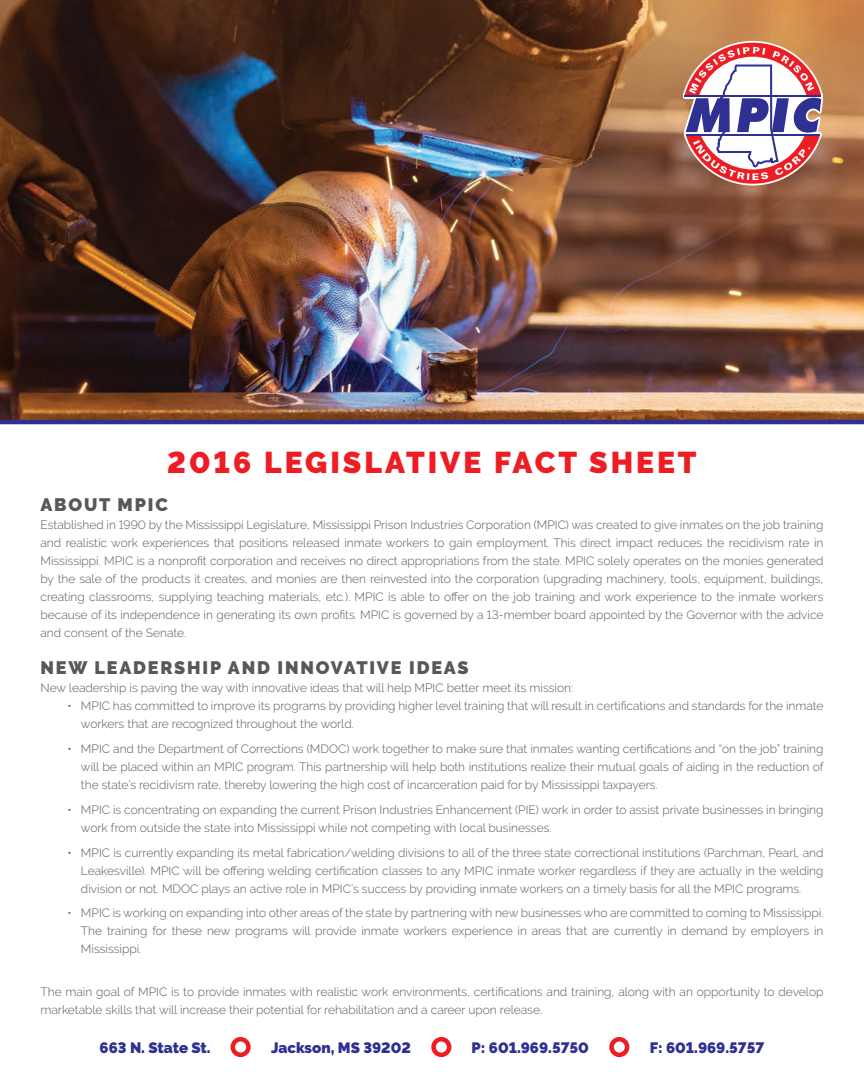
<style>
.page{position:relative;width:864px;height:1080px;background:#fff}
.page>*{position:absolute;margin:0;border:0;box-sizing:border-box;transform-origin:0 0}
.t1{font:900 30px "Raleway";letter-spacing:.1em;color:#ee1d23}
.t2{font:900 18px "Raleway";letter-spacing:.1em;color:#57585a}
.t3{font:900 15px "Raleway";color:#2e3092}
.t4{font:300 12px/18px "Raleway";color:#57585a;text-align:justify}
</style>
<div class="page">
<img style="left:0;top:0;width:864px;height:425px">
<div style="left:231px;top:1037px;width:20px;height:20px;border:4px solid #ee1d23;border-radius:50%"></div>
<div style="left:431px;top:1037px;width:20px;height:20px;border:4px solid #ee1d23;border-radius:50%"></div>
<div style="left:609px;top:1037px;width:20px;height:20px;border:4px solid #ee1d23;border-radius:50%"></div>
<svg style="left:682px;top:40px;width:142px;height:146px"></svg>
<hr style="left:685px;top:95px;width:136px;height:2px;background:#2e3092">
<hr style="left:686px;top:134px;width:134px;height:2px;background:#2e3092">
<h1 class="t1" style="left:167px;top:445px;width:531px">2016 LEGISLATIVE FACT SHEET</h1>
<h2 class="t2" style="left:40px;top:494px;width:129px">ABOUT MPIC</h2>
<p class="t4" style="left:40px;top:515px;width:785px">Established in 1990 by the Mississippi Legislature, Mississippi Prison Industries Corporation (MPIC) was created to give inmates on the job training and realistic work experiences that positions released inmate workers to gain employment. This direct impact reduces the recidivism rate in Mississippi. MPIC is a nonprofit corporation and receives no direct appropriations from the state. MPIC solely operates on the monies generated by the sale of the products it creates, and monies are then reinvested into the corporation (upgrading machinery, tools, equipment, buildings, creating classrooms, supplying teaching materials, etc.). MPIC is able to offer on the job training and work experience to the inmate workers because of its independence in generating its own profits. MPIC is governed by a 13-member board appointed by the Governor with the advice and consent of the Senate.</p>
<h2 class="t2" style="left:40px;top:657px;width:430px">NEW LEADERSHIP AND INNOVATIVE IDEAS</h2>
<p class="t4" style="left:40px;top:679px;width:534px">New leadership is paving the way with innovative ideas that will help MPIC better meet its mission:</p>
<p class="t4" style="left:81px;top:697px;width:744px;text-indent:-14px">• MPIC has committed to improve its programs by providing higher level training that will result in certifications and standards for the inmate workers that are recognized throughout the world.</p>
<p class="t4" style="left:81px;top:740px;width:744px;text-indent:-14px">• MPIC and the Department of Corrections (MDOC) work together to make sure that inmates wanting certifications and “on the job” training will be placed within an MPIC program. This partnership will help both institutions realize their mutual goals of aiding in the reduction of the state’s recidivism rate, thereby lowering the high cost of incarceration paid for by Mississippi taxpayers.</p>
<p class="t4" style="left:81px;top:800px;width:744px;text-indent:-14px">• MPIC is concentrating on expanding the current Prison Industries Enhancement (PIE) work in order to assist private businesses in bringing work from outside the state into Mississippi while not competing with local businesses.</p>
<p class="t4" style="left:81px;top:843px;width:744px;text-indent:-14px">• MPIC is currently expanding its metal fabrication/welding divisions to all of the three state correctional institutions (Parchman, Pearl, and Leakesville). MPIC will be offering welding certification classes to any MPIC inmate worker regardless if they are actually in the welding division or not. MDOC plays an active role in MPIC’s success by providing inmate workers on a timely basis for all the MPIC programs.</p>
<p class="t4" style="left:81px;top:904px;width:744px;text-indent:-14px">• MPIC is working on expanding into other areas of the state by partnering with new businesses who are committed to coming to Mississippi.<br>The training for these new programs will provide inmate workers experience in areas that are currently in demand by employers in Mississippi.</p>
<p class="t4" style="left:40px;top:983px;width:784px">The main goal of MPIC is to provide inmates with realistic work environments, certifications and training, along with an opportunity to develop marketable skills that will increase their potential for rehabilitation and a career upon release.</p>
<p class="t3" style="left:100px;top:1039px;width:113px">663 N. State St.</p>
<p class="t3" style="left:271px;top:1039px;width:141px">Jackson, MS 39202</p>
<p class="t3" style="left:472px;top:1039px;width:119px">P: 601.969.5750</p>
<p class="t3" style="left:650px;top:1039px;width:116px">F: 601.969.5757</p>
</div>
